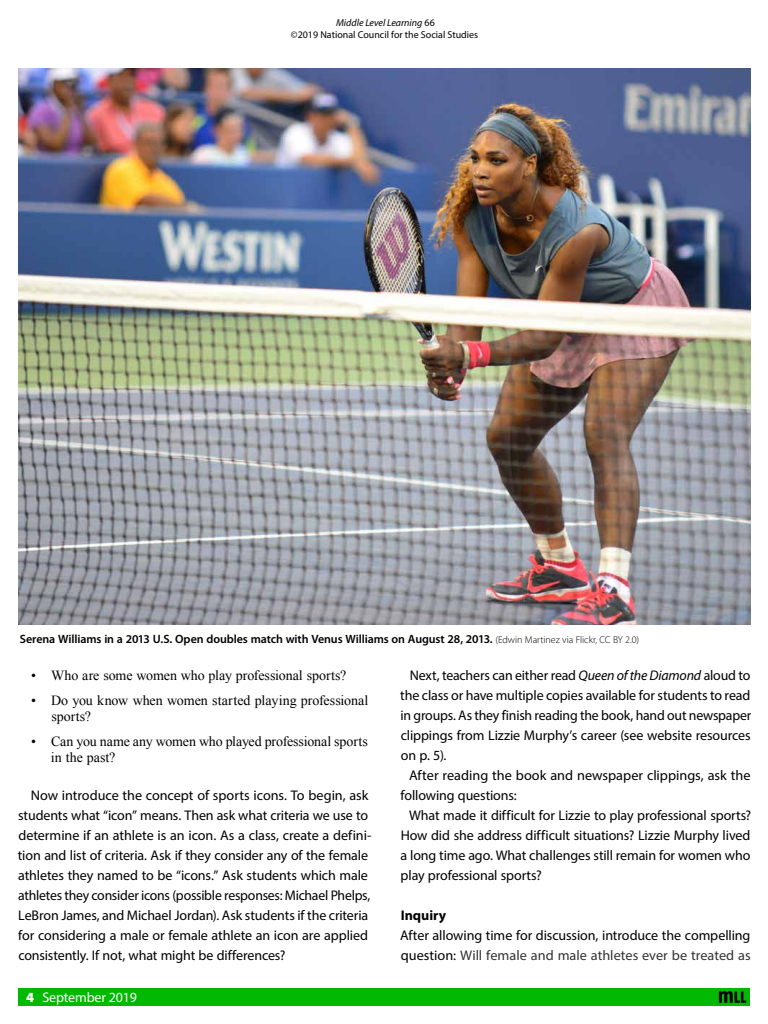
<style>
.page{position:relative;width:768px;height:1024px;background:#fff}
.page>*{position:absolute;margin:0;border:0;box-sizing:border-box;transform-origin:0 0}
.t1{font:14px/20px "Myriad Pro";letter-spacing:-.005em;color:#000}
.t2{font:14px/16px "Times New Roman";letter-spacing:-.005em;color:#000}
.t3{font:14px "Myriad Pro";letter-spacing:-.01em;color:#fff}
.t4{font:700 14px "Myriad Pro";color:#000}
.t5{font:600 12px "Myriad Pro";letter-spacing:-.005em;color:#000}
.t6{font:10px/12px "Myriad Pro";color:#000;text-align:center}
.s1{font-style:italic}
.s2{font-weight:300;font-size:10px}
.s3{font-weight:900}
.s4{color:#333}
</style>
<div class="page">
<div style="left:630px;top:988px;width:120px;height:18px;background:#00b900"></div>
<div style="left:18px;top:988px;width:724px;height:18px;background:#00b900"></div>
<div style="left:717px;top:990px;width:30px;height:14px;background:#00a300"></div>
<svg style="left:719px;top:991px;width:27px;height:12px"></svg>
<img style="left:18px;top:68px;width:733px;height:557px">
<p class="t6" style="left:291px;top:16px;width:189px"><span class="s1">Middle Level Learning</span> 66<br>©2019 National Council for the Social Studies</p>
<p class="t5" style="left:20px;top:631px;width:621px">Serena Williams in a 2013 U.S. Open doubles match with Venus Williams on August 28, 2013. <span class="s2">(Edwin Martinez via Flickr, CC BY 2.0)</span></p>
<p class="t2" style="left:31px;top:667px;width:317px">• Who are some women who play professional sports?</p>
<p class="t2" style="left:51px;top:692px;width:319px;text-indent:-20px">• Do you know when women started playing professional sports?</p>
<p class="t2" style="left:51px;top:733px;width:319px;text-indent:-20px">• Can you name any women who played professional sports in the past?</p>
<p class="t1" style="left:18px;top:785px;width:355px;text-indent:13px">Now introduce the concept of sports icons. To begin, ask students what “icon” means. Then ask what criteria we use to determine if an athlete is an icon. As a class, create a defini&shy;tion and list of criteria. Ask if they consider any of the female athletes they named to be “icons.” Ask students which male athletes they consider icons (possible responses: Michael Phelps, LeBron James, and Michael Jordan). Ask students if the criteria for considering a male or female athlete an icon are applied consistently. If not, what might be differences?</p>
<p class="t3" style="left:26px;top:989px;width:113px"><span class="s3">4</span> September 2019</p>
<p class="t1" style="left:400px;top:665px;width:353px;text-align:justify;text-indent:9px">Next, teachers can either read <span class="s1">Queen of the Diamond</span> aloud to the class or have multiple copies available for students to read in groups. As they finish reading the book, hand out newspaper clippings from Lizzie Murphy’s career (see website resources on p. 5).</p>
<p class="t1" style="left:400px;top:765px;width:351px;text-indent:9px">After reading the book and newspaper clippings, ask the following questions:</p>
<p class="t1" style="left:401px;top:805px;width:352px;text-align:justify;text-indent:9px">What made it difficult for Lizzie to play professional sports?<br>How did she address difficult situations? Lizzie Murphy lived a long time ago. What challenges still remain for women who play professional sports?</p>
<p class="t4" style="left:401px;top:907px;width:47px">Inquiry</p>
<p class="t1" style="left:400px;top:925px;width:352px">After allowing time for discussion, introduce the compelling question: <span class="s4">Will female and male athletes ever be treated as</span></p>
</div>
